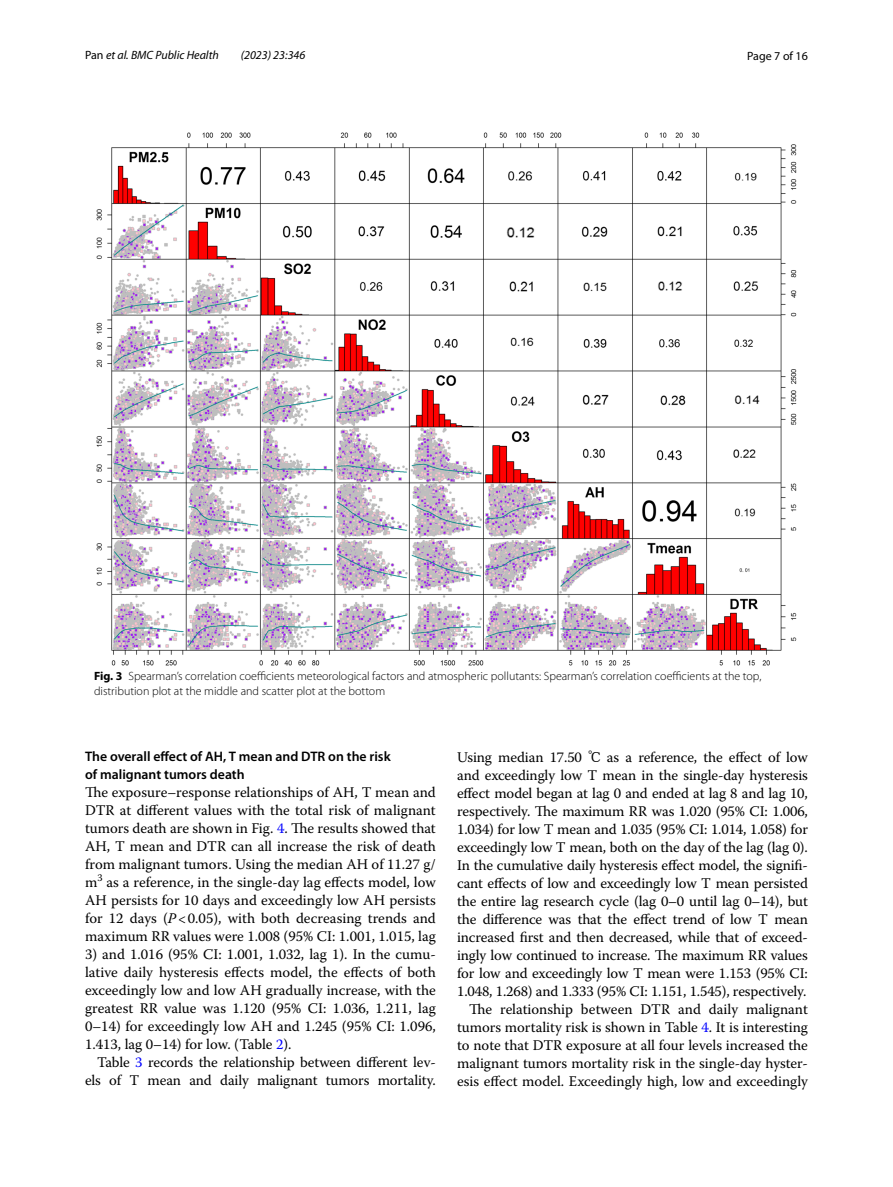
<style>
.page{position:relative;width:893px;height:1187px;background:#fff}
.page>*{position:absolute;margin:0;border:0;box-sizing:border-box;transform-origin:0 0}
.t1{font:14.7px/18px "Warnock Pro";letter-spacing:-.01em;color:#000;text-align:justify}
.t2{font:600 13.8px/18px "Myriad Pro";color:#000}
.t3{font:300 12px/15px "Myriad Pro";color:#000}
.t4{font:italic 12px "Myriad Pro";color:#000}
.t5{font:12px "Myriad Pro";color:#000}
.s1{font-style:normal}
.s2{font-weight:700}
.s3{color:#00f}
.s4{font-family:"Warnock Pro It 6"}
.s5{font-family:"Code 2000"}
</style>
<div class="page">
<img style="left:96px;top:133px;width:701px;height:532px">
<p class="t4" style="left:85px;top:48px;width:135px"><span class="s1">Pan</span> et al. BMC Public Health</p>
<p class="t4" style="left:241px;top:48px;width:66px">(2023) 23:346</p>
<p class="t5" style="left:747px;top:48px;width:62px">Page 7 of 16</p>
<p class="t3" style="left:94px;top:669px;width:669px"><span class="s2">Fig. 3</span> Spearman’s correlation coefficients meteorological factors and atmospheric pollutants: Spearman’s correlation coefficients at the top, distribution plot at the middle and scatter plot at the bottom</p>
<p class="t2" style="left:85px;top:747px;width:307px">The overall effect of AH, T mean and DTR on the risk of malignant tumors death</p>
<p class="t1" style="left:85px;top:783px;width:352px">The exposure–response relationships of AH, T mean and DTR at different values with the total risk of malignant tumors death are shown in Fig. <span class="s3">4</span>. The results showed that AH, T mean and DTR can all increase the risk of death from malignant tumors. Using the median AH of 11.27 g/ m<sup>3</sup> as a reference, in the single-day lag effects model, low AH persists for 10 days and exceedingly low AH persists for 12 days (<span class="s4">P</span>&lt;0.05), with both decreasing trends and maximum RR values were 1.008 (95% CI: 1.001, 1.015, lag</p>
<p class="t1" style="left:85px;top:945px;width:352px">3) and 1.016 (95% CI: 1.001, 1.032, lag 1). In the cumu&shy;lative daily hysteresis effects model, the effects of both exceedingly low and low AH gradually increase, with the greatest RR value was 1.120 (95% CI: 1.036, 1.211, lag 0–14) for exceedingly low AH and 1.245 (95% CI: 1.096, 1.413, lag 0–14) for low. (Table <span class="s3">2</span>).</p>
<p class="t1" style="left:85px;top:1053px;width:352px;text-align:right">Table <span class="s3">3</span> records the relationship between different lev&shy;els of T mean and daily malignant tumors mortality.</p>
<p class="t1" style="left:457px;top:747px;width:352px;text-align:right">Using median 17.50 <span class="s5">℃</span> as a reference, the effect of low and exceedingly low T mean in the single-day hysteresis effect model began at lag 0 and ended at lag 8 and lag 10, respectively. The maximum RR was 1.020 (95% CI: 1.006, 1.034) for low T mean and 1.035 (95% CI: 1.014, 1.058) for exceedingly low T mean, both on the day of the lag (lag 0).<br>In the cumulative daily hysteresis effect model, the signifi&shy;cant effects of low and exceedingly low T mean persisted the entire lag research cycle (lag 0–0 until lag 0–14), but the difference was that the effect trend of low T mean increased first and then decreased, while that of exceed&shy;ingly low continued to increase. The maximum RR values for low and exceedingly low T mean were 1.153 (95% CI:<br>1.048, 1.268) and 1.333 (95% CI: 1.151, 1.545), respectively.<br>The relationship between DTR and daily malignant tumors mortality risk is shown in Table <span class="s3">4</span>. It is interesting to note that DTR exposure at all four levels increased the malignant tumors mortality risk in the single-day hyster&shy;esis effect model. Exceedingly high, low and exceedingly</p>
</div>
